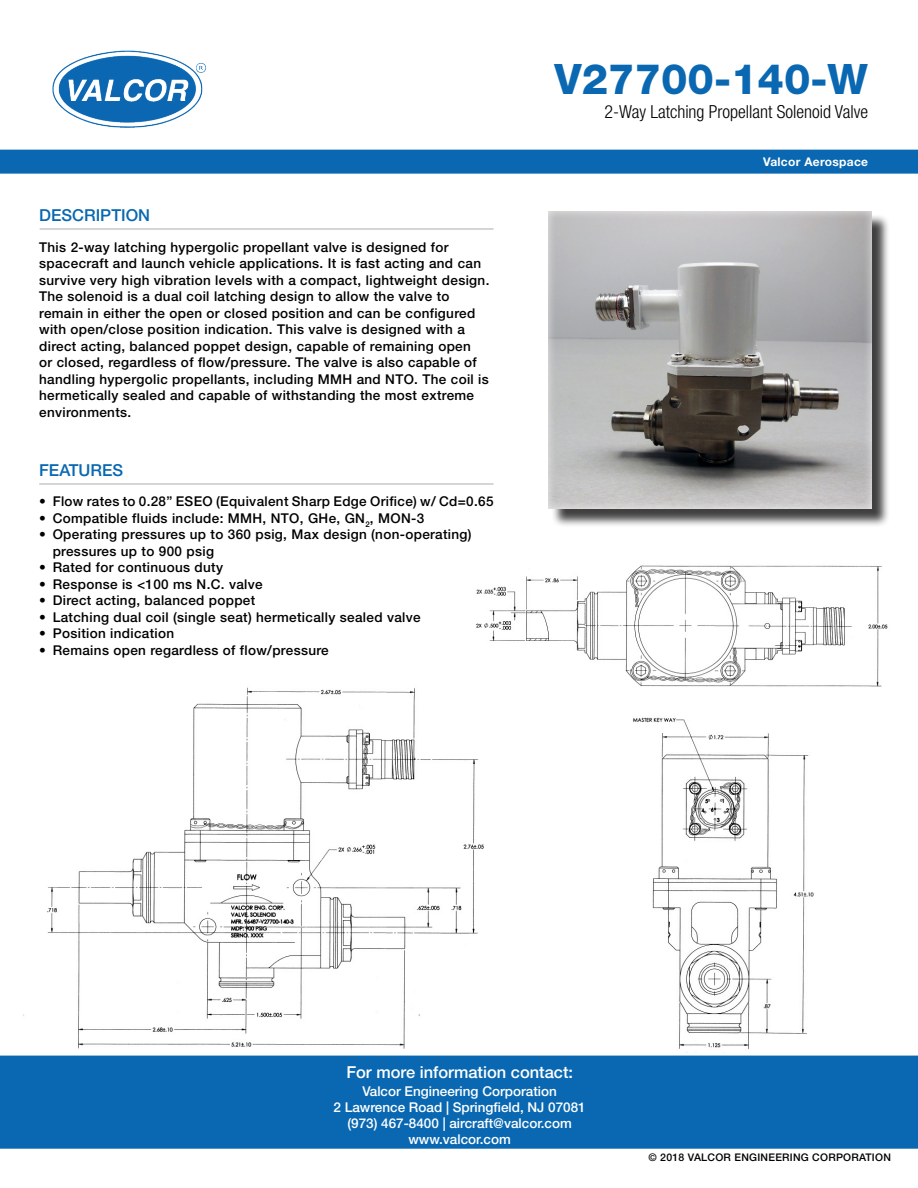
<style>
.page{position:relative;width:918px;height:1188px;background:#fff}
.page>*{position:absolute;margin:0;border:0;box-sizing:border-box;transform-origin:0 0}
.t1{font:800 42px "Helvetica Neue LT Std";color:#0968b1}
.t2{font:300 condensed 18px "Helvetica Neue LT Std";color:#000}
.t3{font:500 16.5px "Helvetica Neue LT Std";color:#fff}
.t4{font:500 16.5px "Helvetica Neue LT Std";color:#0968b1}
.t5{font:500 13.5px/16.5px "Helvetica Neue LT Std";letter-spacing:.025em;color:#000}
.t6{font:500 13.5px/16.2px "Helvetica Neue LT Std";color:#fff;text-align:center}
.t7{font:700 12px "Helvetica Neue LT Std";letter-spacing:.025em;color:#fff}
.t8{font:500 10.5px "Helvetica Neue LT Std";letter-spacing:.025em;color:#000}
</style>
<div class="page">
<div style="left:0;top:1055px;width:918px;height:94px;background:#0968b1"></div>
<svg style="left:0;top:149px;width:918px;height:25px;background:#126eb4"></svg>
<div style="left:551px;top:214px;width:339px;height:313px;background:#000;opacity:.75"></div>
<div style="left:536px;top:200px;width:348px;height:309px;background:#fff;opacity:.75"></div>
<img style="left:52px;top:50px;width:154px;height:78px">
<img style="left:633px;top:717px;width:181px;height:336px">
<img style="left:23px;top:687px;width:461px;height:362px">
<img style="left:463px;top:565px;width:425px;height:137px">
<hr style="left:40px;top:228px;width:454px;height:2px;background:#c7c8ca">
<hr style="left:39px;top:483px;width:455px;height:2px;background:#c7c8ca">
<p class="t4" style="left:39px;top:206px;width:44px">DESCRIPTION</p>
<p class="t5" style="left:39px;top:238px;width:452px">This 2-way latching hypergolic propellant valve is designed for spacecraft and launch vehicle applications. It is fast acting and can survive very high vibration levels with a compact, lightweight design.<br>The solenoid is a dual coil latching design to allow the valve to remain in either the open or closed position and can be configured with open/close position indication. This valve is designed with a direct acting, balanced poppet design, capable of remaining open<br>or closed, regardless of flow/pressure. The valve is also capable of handling hypergolic propellants, including MMH and NTO</p>
<p class="t5" style="left:39px;top:370px;width:451px;text-indent:375px">. The coil is hermetically sealed and capable of withstanding the most extreme environments.</p>
<p class="t4" style="left:39px;top:460px;width:74px">Features</p>
<p class="t5" style="left:39px;top:493px;width:456px">• Flow rates to 0.28” ESEO (Equivalent Sharp Edge Orifice) w/ Cd=0.65</p>
<p class="t5" style="left:39px;top:510px;width:242px">• Compatible fluids include: MMH, NTO</p>
<p class="t5" style="left:300px;top:510px;width:126px">, GHe, GN <sub>2</sub>, MON-3</p>
<p class="t5" style="left:53px;top:526px;width:421px;text-indent:-14px">• Operating pressures up to 360 psig, Max design (non-operating) pressures up to 900 psig</p>
<p class="t5" style="left:39px;top:559px;width:185px">• Rated for continuous duty</p>
<p class="t5" style="left:39px;top:576px;width:225px">• Response is &lt;100 ms N.C. valve</p>
<p class="t5" style="left:39px;top:592px;width:218px">• Direct acting, balanced poppet</p>
<p class="t5" style="left:39px;top:609px;width:383px">• Latching dual coil (single seat) hermetically sealed valve</p>
<p class="t5" style="left:39px;top:625px;width:137px">• Position indication</p>
<p class="t5" style="left:39px;top:642px;width:291px">• Remains open regardless of flow/pressure</p>
<h1 class="t1" style="left:555px;top:54px;width:315px">V27700-140-W</h1>
<h2 class="t2" style="left:604px;top:101px;width:265px">2-Way Latching Propellant Solenoid Valve</h2>
<p class="t7" style="left:763px;top:154px;width:106px">Valcor Aerospace</p>
<p class="t3" style="left:346px;top:1063px;width:228px">For more information contact:</p>
<p class="t6" style="left:333px;top:1083px;width:254px">Valcor Engineering Corporation<br>2 Lawrence Road | Springfield, NJ 07081 (973) 467-8400 | aircraft@valcor.com www.valcor.com</p>
<p class="t8" style="left:648px;top:1151px;width:244px">© 2018 Valcor Engineering Corporation</p>
</div>
